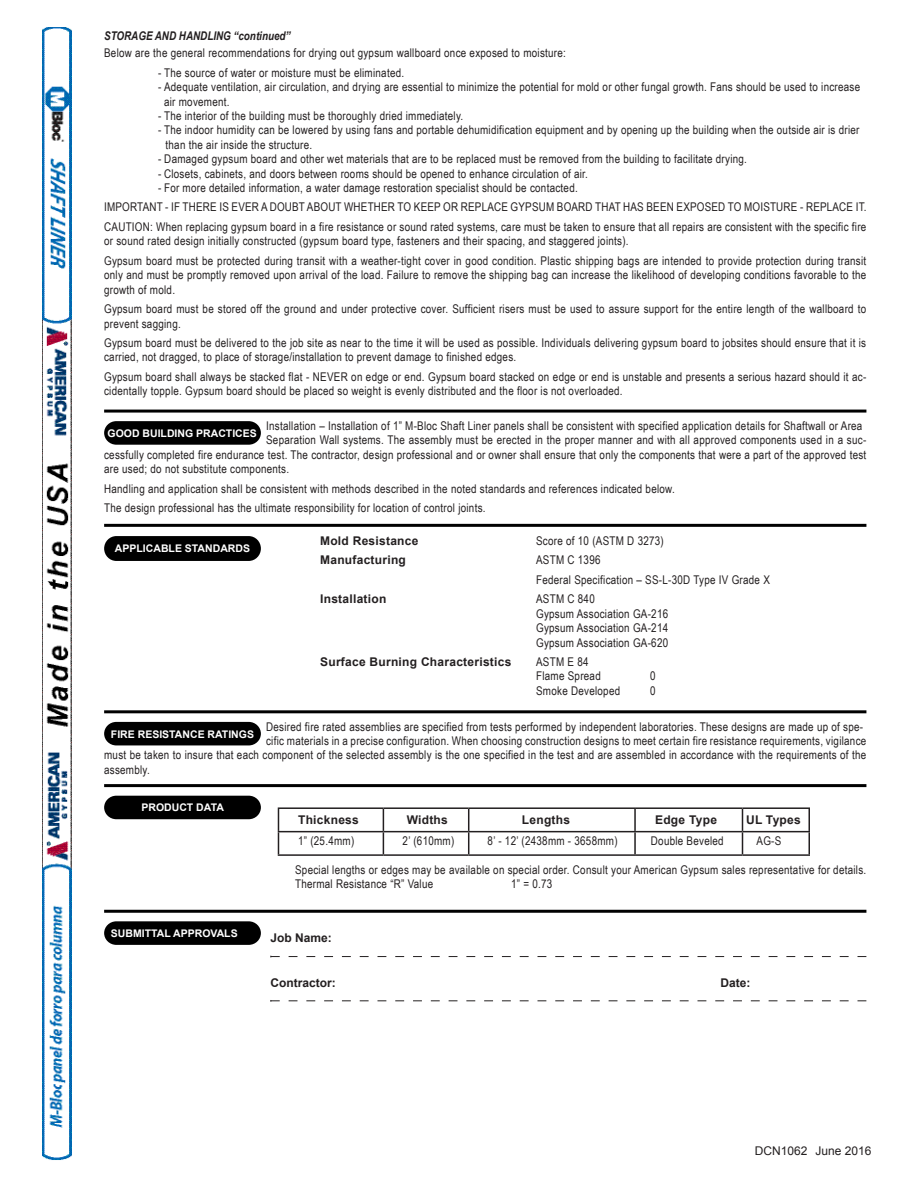
<style>
.page{position:relative;width:918px;height:1188px;background:#fff}
.page>*{position:absolute;margin:0;border:0;box-sizing:border-box;transform-origin:0 0}
.t1{font:12px/14.4px "Arial Narrow";letter-spacing:.02em;color:#231f20}
.t2{font:700 12px "Arial";letter-spacing:.02em;color:#231f20}
.t3{font:italic 700 12px "Arial Narrow";color:#231f20}
.t4{font:12px "Arial";color:#231f20}
.t5{font:700 12px "Arial";color:#231f20}
.t6{font:700 10.5px "Arial";color:#fff}
</style>
<div class="page">
<hr style="left:104px;top:410px;width:762px;height:3px;background:#000">
<div style="left:104px;top:421px;width:157px;height:24px;background:#000;border-radius:12px"></div>
<hr style="left:104px;top:524px;width:762px;height:3px;background:#000">
<div style="left:104px;top:536px;width:157px;height:25px;background:#000;border-radius:12px"></div>
<svg style="left:271px;top:956px;width:595px;height:1px"></svg>
<hr style="left:104px;top:910px;width:762px;height:3px;background:#000">
<div style="left:104px;top:921px;width:157px;height:24px;background:#000;border-radius:12px"></div>
<svg style="left:271px;top:1000px;width:595px;height:2px"></svg>
<hr style="left:104px;top:710px;width:762px;height:3px;background:#000">
<div style="left:104px;top:722px;width:157px;height:23px;background:#000;border-radius:12px"></div>
<hr style="left:104px;top:784px;width:762px;height:3px;background:#000">
<div style="left:104px;top:796px;width:157px;height:23px;background:#000;border-radius:12px"></div>
<hr style="left:278px;top:807px;width:105px;height:2px;background:#231f20">
<hr style="left:383px;top:807px;width:86px;height:2px;background:#231f20">
<hr style="left:469px;top:807px;width:166px;height:2px;background:#231f20">
<hr style="left:635px;top:807px;width:107px;height:2px;background:#231f20">
<hr style="left:634px;top:809px;width:2px;height:22px;background:#231f20">
<hr style="left:742px;top:807px;width:68px;height:2px;background:#231f20">
<hr style="left:808px;top:809px;width:2px;height:22px;background:#231f20">
<hr style="left:278px;top:831px;width:105px;height:1px;background:#231f20">
<svg style="left:278px;top:809px;width:1px;height:45px"></svg>
<hr style="left:383px;top:831px;width:86px;height:1px;background:#231f20">
<svg style="left:383px;top:809px;width:1px;height:45px"></svg>
<hr style="left:469px;top:831px;width:166px;height:1px;background:#231f20">
<svg style="left:468px;top:809px;width:1px;height:45px"></svg>
<hr style="left:635px;top:831px;width:107px;height:1px;background:#231f20">
<hr style="left:634px;top:832px;width:2px;height:22px;background:#231f20">
<hr style="left:742px;top:831px;width:68px;height:1px;background:#231f20">
<svg style="left:742px;top:809px;width:1px;height:45px"></svg>
<hr style="left:808px;top:832px;width:2px;height:22px;background:#231f20">
<hr style="left:278px;top:854px;width:105px;height:2px;background:#231f20">
<hr style="left:383px;top:854px;width:86px;height:2px;background:#231f20">
<hr style="left:469px;top:854px;width:166px;height:2px;background:#231f20">
<hr style="left:635px;top:854px;width:107px;height:2px;background:#231f20">
<hr style="left:742px;top:854px;width:68px;height:2px;background:#231f20">
<img style="left:42px;top:27px;width:30px;height:1133px">
<p class="t3" style="left:104px;top:27px;width:188px">STORAGE AND HANDLING “continued”</p>
<p class="t1" style="left:104px;top:45px;width:463px">Below are the general recommendations for drying out gypsum wallboard once exposed to moisture:</p>
<p class="t1" style="left:158px;top:65px;width:248px">- The source of water or moisture must be eliminated.</p>
<p class="t1" style="left:158px;top:79px;width:704px">- Adequate ventilation, air circulation, and drying are essential to minimize the potential for mold or other fungal growth. Fans should be used to increase</p>
<p class="t1" style="left:164px;top:94px;width:67px">air movement.</p>
<p class="t1" style="left:158px;top:108px;width:307px">- The interior of the building must be thoroughly dried immediately.</p>
<p class="t1" style="left:158px;top:123px;width:703px">- The indoor humidity can be lowered by using fans and portable dehumidification equipment and by opening up the building when the outside air is drier</p>
<p class="t1" style="left:166px;top:137px;width:148px">than the air inside the structure.</p>
<p class="t1" style="left:158px;top:151px;width:590px">- Damaged gypsum board and other wet materials that are to be replaced must be removed from the building to facilitate drying.</p>
<p class="t1" style="left:158px;top:166px;width:431px">- Closets, cabinets, and doors between rooms should be opened to enhance circulation of air.</p>
<p class="t1" style="left:158px;top:180px;width:421px">- For more detailed information, a water damage restoration specialist should be contacted.</p>
<p class="t1" style="left:104px;top:200px;width:764px">IMPORTANT - IF THERE IS EVER A DOUBT ABOUT WHETHER TO KEEP OR REPLACE GYPSUM BOARD THAT HAS BEEN EXPOSED TO MOISTURE - REPLACE IT.</p>
<p class="t1" style="left:104px;top:219px;width:764px">CAUTION: When replacing gypsum board in a fire resistance or sound rated systems, care must be taken to ensure that all repairs are consistent with the specific fire or sound rated design initially constructed (gypsum board type, fasteners and their spacing, and staggered joints).</p>
<p class="t1" style="left:104px;top:253px;width:764px;text-align:justify">Gypsum board must be protected during transit with a weather-tight cover in good condition. Plastic shipping bags are intended to provide protection during transit only and must be promptly removed upon arrival of the load. Failure to remove the shipping bag can increase the likelihood of developing conditions favorable to the growth of mold.</p>
<p class="t1" style="left:104px;top:301px;width:764px">Gypsum board must be stored off the ground and under protective cover. Sufficient risers must be used to assure support for the entire length of the wallboard to prevent sagging.</p>
<p class="t1" style="left:104px;top:335px;width:764px">Gypsum board must be delivered to the job site as near to the time it will be used as possible. Individuals delivering gypsum board to jobsites should ensure that it is carried, not dragged, to place of storage/installation to prevent damage to finished edges.</p>
<p class="t1" style="left:104px;top:369px;width:764px">Gypsum board shall always be stacked flat - NEVER on edge or end. Gypsum board stacked on edge or end is unstable and presents a serious hazard should it ac&shy;cidentally topple. Gypsum board should be placed so weight is evenly distributed and the floor is not overloaded.</p>
<p class="t1" style="left:266px;top:418px;width:598px">Installation – Installation of 1” M-Bloc Shaft Liner panels shall be consistent with specified application details for Shaftwall or Area</p>
<p class="t1" style="left:104px;top:432px;width:764px;text-align:justify;text-indent:162px">Separation Wall systems. The assembly must be erected in the proper manner and with all approved components used in a suc&shy;cessfully completed fire endurance test. The contractor, design professional and or owner shall ensure that only the components that were a part of the approved test are used; do not substitute components.</p>
<p class="t1" style="left:104px;top:481px;width:572px">Handling and application shall be consistent with methods described in the noted standards and references indicated below.</p>
<p class="t1" style="left:104px;top:500px;width:383px">The design professional has the ultimate responsibility for location of control joints.</p>
<p class="t6" style="left:108px;top:426px;width:151px">GOOD BUILDING PRACTICES</p>
<p class="t6" style="left:115px;top:541px;width:137px">APPLICABLE STANDARDS</p>
<p class="t2" style="left:320px;top:533px;width:100px">Mold Resistance</p>
<p class="t1" style="left:536px;top:533px;width:129px">Score of 10 (ASTM D 3273)</p>
<p class="t2" style="left:320px;top:552px;width:87px">Manufacturing</p>
<p class="t1" style="left:536px;top:552px;width:66px">ASTM C 1396</p>
<p class="t1" style="left:536px;top:572px;width:235px">Federal Specification – SS-L-30D Type IV Grade X</p>
<p class="t2" style="left:320px;top:591px;width:68px">Installation</p>
<p class="t1" style="left:536px;top:591px;width:60px">ASTM C 840</p>
<p class="t1" style="left:536px;top:606px;width:134px">Gypsum Association GA-216</p>
<p class="t1" style="left:536px;top:620px;width:134px">Gypsum Association GA-214</p>
<p class="t1" style="left:536px;top:635px;width:134px">Gypsum Association GA-620</p>
<p class="t2" style="left:320px;top:654px;width:193px">Surface Burning Characteristics</p>
<p class="t1" style="left:536px;top:654px;width:54px">ASTM E 84</p>
<p class="t1" style="left:536px;top:669px;width:66px">Flame Spread</p>
<p class="t1" style="left:650px;top:669px;width:7px">0</p>
<p class="t1" style="left:536px;top:683px;width:86px">Smoke Developed</p>
<p class="t1" style="left:650px;top:683px;width:7px">0</p>
<p class="t1" style="left:266px;top:719px;width:598px">Desired fire rated assemblies are specified from tests performed by independent laboratories. These designs are made up of spe-</p>
<p class="t1" style="left:104px;top:733px;width:764px;text-align:justify;text-indent:162px">cific materials in a precise configuration. When choosing construction designs to meet certain fire resistance requirements, vigilance must be taken to insure that each component of the selected assembly is the one specified in the test and are assembled in accordance with the requirements of the assembly.</p>
<p class="t6" style="left:111px;top:727px;width:145px">FIRE RESISTANCE RATINGS</p>
<p class="t6" style="left:141px;top:801px;width:84px">PRODUCT DATA</p>
<p class="t6" style="left:111px;top:926px;width:128px">SUBMITTAL APPROVALS</p>
<p class="t2" style="left:298px;top:812px;width:62px">Thickness</p>
<p class="t2" style="left:407px;top:812px;width:43px">Widths</p>
<p class="t2" style="left:522px;top:812px;width:50px">Lengths</p>
<p class="t2" style="left:655px;top:812px;width:63px">Edge Type</p>
<p class="t2" style="left:746px;top:812px;width:56px">UL Types</p>
<p class="t1" style="left:298px;top:833px;width:58px">1” (25.4mm)</p>
<p class="t1" style="left:403px;top:833px;width:53px">2’ (610mm)</p>
<p class="t1" style="left:488px;top:833px;width:132px">8’ - 12’ (2438mm - 3658mm)</p>
<p class="t1" style="left:651px;top:833px;width:74px">Double Beveled</p>
<p class="t1" style="left:757px;top:833px;width:26px">AG-S</p>
<p class="t1" style="left:295px;top:862px;width:573px">Special lengths or edges may be available on special order. Consult your American Gypsum sales representative for details.</p>
<p class="t1" style="left:295px;top:876px;width:140px">Thermal Resistance “R” Value</p>
<p class="t1" style="left:511px;top:876px;width:43px">1” = 0.73</p>
<p class="t2" style="left:271px;top:930px;width:63px">Job Name:</p>
<p class="t5" style="left:271px;top:975px;width:67px">Contractor:</p>
<p class="t2" style="left:721px;top:975px;width:31px">Date:</p>
<p class="t4" style="left:755px;top:1143px;width:118px">DCN1062 June 2016</p>
</div>
